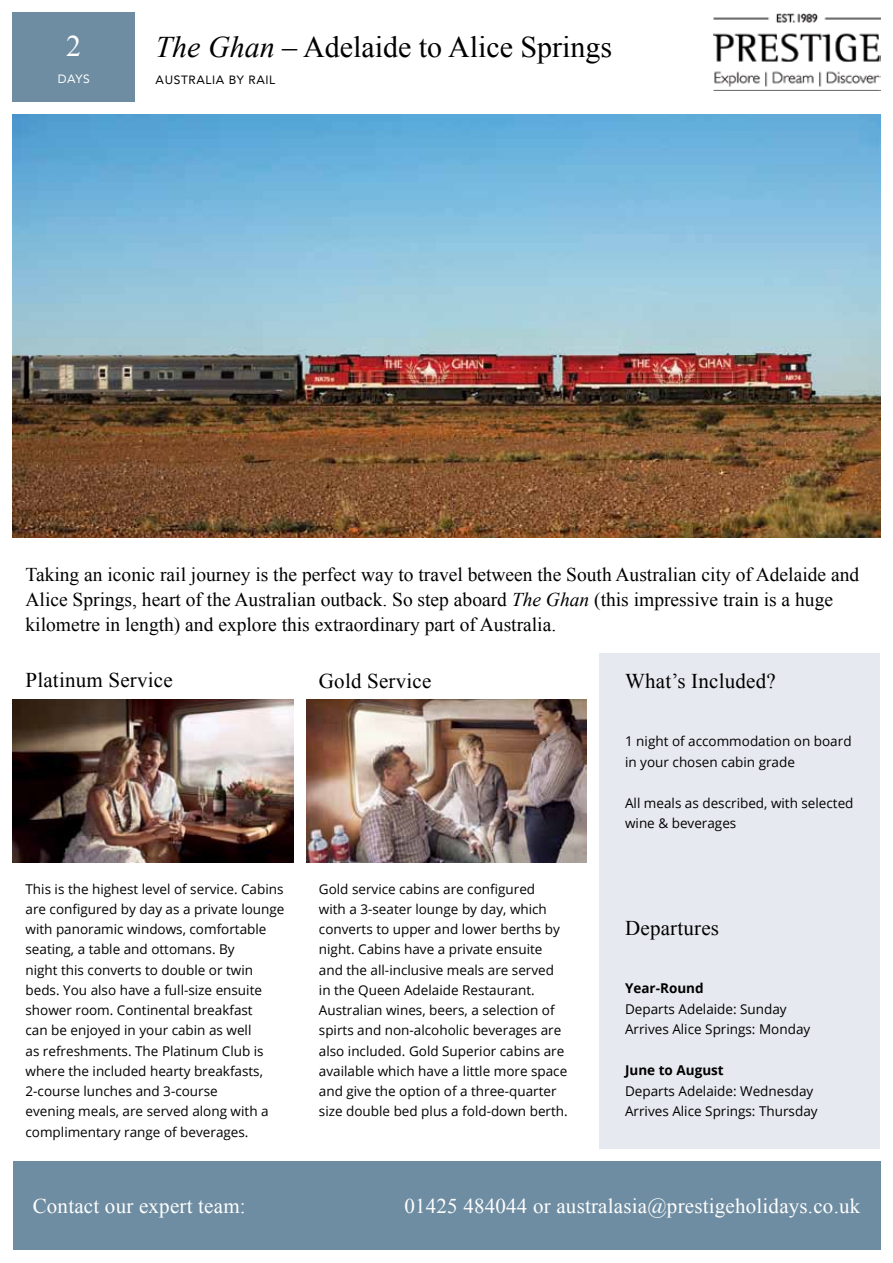
<style>
.page{position:relative;width:893px;height:1263px;background:#fff}
.page>*{position:absolute;margin:0;border:0;box-sizing:border-box;transform-origin:0 0}
.Heading_1{font:30px "Times New Roman";color:#000}
.Heading_1-2{font:30px "Times New Roman";color:#fff}
.Contact{font:21px "Times New Roman";letter-spacing:.01em;color:#fff}
.Note_Heading{font:21px "Times New Roman";letter-spacing:.01em;color:#000}
.What_s_Included_Head{font:21px "Times New Roman";letter-spacing:.01em;color:#000}
.Body_text_large{font:19.5px/24.8px "Times New Roman";color:#000}
.Body_Text{font:13.5px/20.2px "Open Sans";color:#000}
.What_s_Included_Text{font:13.5px/20.2px "Open Sans";color:#000}
.Heading_2{font:12px "Avenir";letter-spacing:.05em;color:#000}
.Heading_2-2{font:12px "Avenir";color:#fff}
.s1{font-style:italic}
.s2{font-weight:700}
</style>
<div class="page">
<div style="left:13px;top:1161px;width:867px;height:89px;background:#6e8da2"></div>
<img style="left:714px;top:13px;width:166px;height:78px">
<div style="left:13px;top:13px;width:122px;height:89px;background:#6e8da2"></div>
<div style="left:600px;top:653px;width:280px;height:495px;background:#e7e9f0"></div>
<img style="left:13px;top:700px;width:280px;height:162px">
<img style="left:306px;top:700px;width:280px;height:162px">
<img style="left:13px;top:115px;width:867px;height:423px">
<p class="Heading_1-2" style="left:66px;top:26px;width:16px">2</p>
<p class="Heading_2-2" style="left:58px;top:69px;width:34px">DAYS</p>
<p class="Heading_1" style="left:156px;top:27px;width:458px"><span class="s1">The Ghan</span> – Adelaide to Alice Springs</p>
<p class="Heading_2" style="left:156px;top:70px;width:121px">AUSTRALIA BY RAIL</p>
<p class="Body_text_large" style="left:26px;top:562px;width:835px">Taking an iconic rail journey is the perfect way to travel between the South Australian city of Adelaide and<br>Alice Springs, heart of the Australian outback. So step aboard <span class="s1">The Ghan</span> (this impressive train is a huge kilometre in length) and explore this extraordinary part of Australia.</p>
<p class="Note_Heading" style="left:26px;top:666px;width:149px">Platinum Service</p>
<p class="Note_Heading" style="left:319px;top:667px;width:114px">Gold Service</p>
<p class="Body_Text" style="left:26px;top:878px;width:260px">This is the highest level of service. Cabins are configured by day as a private lounge with panoramic windows, comfortable seating, a table and ottomans. By<br>night this converts to double or twin beds. You also have a full-size ensuite shower room. Continental breakfast<br>can be enjoyed in your cabin as well<br>as refreshments. The Platinum Club is where the included hearty breakfasts, 2-course lunches and 3-course<br>evening meals, are served along with a complimentary range of beverages.</p>
<p class="Body_Text" style="left:319px;top:878px;width:250px">Gold service cabins are configured<br>with a 3-seater lounge by day, which converts to upper and lower berths by night. Cabins have a private ensuite and the all-inclusive meals are served in the Queen Adelaide Restaurant.<br>Australian wines, beers, a selection of spirts and non-alcoholic beverages are also included. Gold Superior cabins are available which have a little more space and give the option of a three-quarter size double bed plus a fold-down berth.</p>
<p class="What_s_Included_Head" style="left:625px;top:667px;width:152px">What’s Included?</p>
<p class="What_s_Included_Text" style="left:625px;top:731px;width:228px">1 night of accommodation on board in your chosen cabin grade</p>
<p class="What_s_Included_Text" style="left:625px;top:793px;width:230px">All meals as described, with selected wine &amp; beverages</p>
<p class="What_s_Included_Head" style="left:625px;top:914px;width:96px">Departures</p>
<p class="What_s_Included_Text" style="left:625px;top:978px;width:187px"><span class="s2">Year-Round<br></span>Departs Adelaide: Sunday<br>Arrives Alice Springs: Monday</p>
<p class="What_s_Included_Text" style="left:625px;top:1060px;width:194px"><span class="s2">June to August<br></span>Departs Adelaide: Wednesday<br>Arrives Alice Springs: Thursday</p>
<p class="Contact" style="left:33px;top:1192px;width:215px">Contact our expert team:</p>
<p class="Contact" style="left:404px;top:1192px;width:457px">01425 484044 or australasia@prestigeholidays.co.uk</p>
</div>
